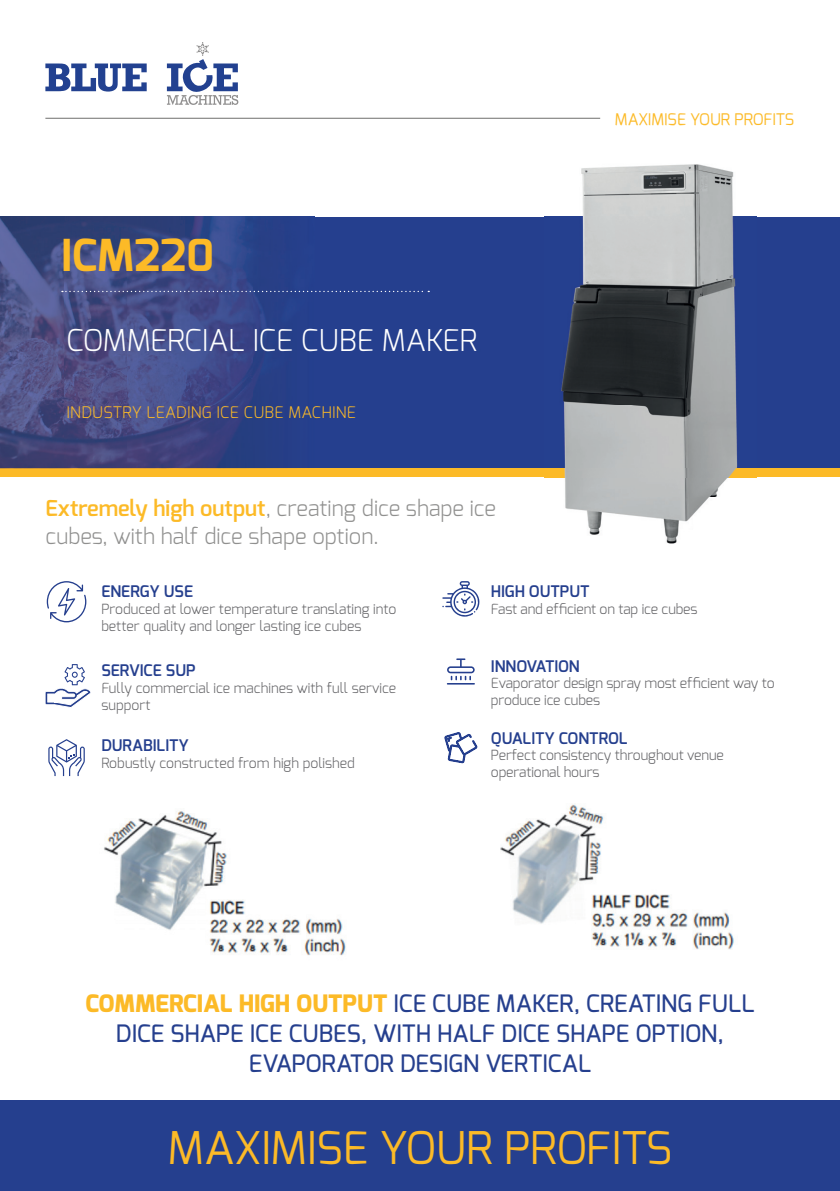
<style>
.page{position:relative;width:840px;height:1191px;background:#fff}
.page>*{position:absolute;margin:0;border:0;box-sizing:border-box;transform-origin:0 0}
.t1{font:45px "Exo";color:#fcba27}
.t2{font:700 44px "Exo";color:#fcba27}
.t3{font:300 30px "Exo";color:#fff}
.t4{font:500 24px/30px "Exo";color:#253f8e;text-align:center}
.t5{font:300 22px/28px "Exo";color:#90908f}
.t6{font:600 16px "Exo";color:#253f8e}
.t7{font:300 16px "Exo";letter-spacing:.02em;color:#fcba27}
.t8{font:16px "Exo";color:#fcba27}
.t9{font:300 14px/16.8px "Exo";letter-spacing:-.01em;color:#636366}
.s1{font-weight:500;font-size:14px;color:#21438c}
.s2{font-weight:600;color:#fcba27}
.s3{font-weight:800;color:#fcba27}
</style>
<div class="page">
<div style="left:0;top:217px;width:839px;height:252px;background:#253f8e"></div>
<div style="left:0;top:1100px;width:839px;height:91px;background:#253f8e"></div>
<svg style="left:45px;top:63px;width:102px;height:29px"></svg>
<svg style="left:167px;top:42px;width:71px;height:63px"></svg>
<hr style="left:45px;top:118px;width:555px;height:1px;background:#90908f">
<div style="left:0;top:468px;width:839px;height:9px;background:#fcba27"></div>
<img style="left:0;top:217px;width:312px;height:252px">
<svg style="left:62px;top:291px;width:367px;height:1px"></svg>
<svg style="left:47px;top:581px;width:39px;height:41px"></svg>
<svg style="left:48px;top:739px;width:37px;height:37px"></svg>
<svg style="left:45px;top:664px;width:46px;height:44px"></svg>
<svg style="left:446px;top:658px;width:28px;height:26px"></svg>
<svg style="left:442px;top:581px;width:37px;height:35px"></svg>
<svg style="left:444px;top:732px;width:34px;height:32px"></svg>
<img style="left:544px;top:164px;width:212px;height:380px">
<img style="left:615px;top:125px;width:138px;height:1px">
<img style="left:104px;top:811px;width:242px;height:145px">
<img style="left:500px;top:804px;width:234px;height:146px">
<h2 class="t2" style="left:61px;top:227px;width:154px">ICM220</h2>
<h3 class="t3" style="left:67px;top:320px;width:416px">COMMERCIAL ICE CUBE MAKER<span class="s1">,</span></h3>
<p class="t7" style="left:67px;top:401px;width:291px">INDUSTRY LEADING ICE CUBE MACHINE</p>
<h3 class="t5" style="left:45px;top:493px;width:452px"><span class="s2">Extremely high output</span>, creating dice shape ice cubes, with half dice shape option.</h3>
<p class="t8" style="left:614px;top:109px;width:181px">MAXIMISE YOUR PROFITS</p>
<p class="t6" style="left:101px;top:581px;width:93px">ENERGY USE</p>
<p class="t9" style="left:101px;top:600px;width:296px">Produced at lower temperature translating into better quality and longer lasting ice cubes</p>
<p class="t6" style="left:101px;top:660px;width:96px">SERVICE SUP</p>
<p class="t9" style="left:101px;top:679px;width:296px">Fully commercial ice machines with full service support</p>
<p class="t6" style="left:101px;top:734px;width:89px">DURABILITY</p>
<p class="t9" style="left:101px;top:754px;width:255px">Robustly constructed from high polished</p>
<p class="t6" style="left:490px;top:581px;width:100px">HIGH OUTPUT</p>
<p class="t9" style="left:490px;top:600px;width:208px">Fast and efficient on tap ice cubes</p>
<p class="t6" style="left:490px;top:655px;width:90px">INNOVATION</p>
<p class="t9" style="left:490px;top:675px;width:285px">Evaporator design spray most efficient way to produce ice cubes</p>
<p class="t6" style="left:490px;top:727px;width:138px">QUALITY CONTROL</p>
<p class="t9" style="left:490px;top:747px;width:234px">Perfect consistency throughout venue operational hours</p>
<h3 class="t4" style="left:85px;top:988px;width:670px"><span class="s3">COMMERCIAL HIGH OUTPUT</span> ICE CUBE MAKER, CREATING FULL<br>DICE SHAPE ICE CUBES, WITH HALF DICE SHAPE OPTION,<br>EVAPORATOR DESIGN VERTICAL</h3>
<h1 class="t1" style="left:168px;top:1119px;width:505px">MAXIMISE YOUR PROFITS</h1>
</div>
